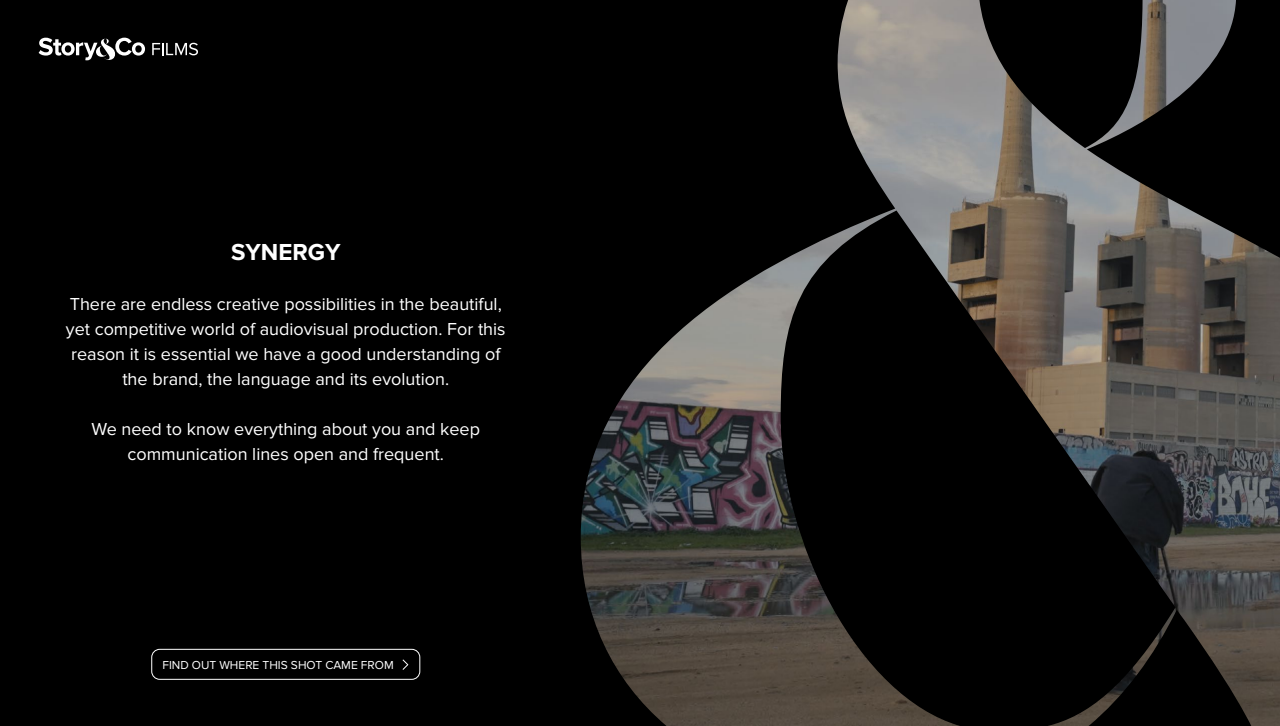
<style>
.page{position:relative;width:1280px;height:726px;background:#000}
.page>*{position:absolute;margin:0;border:0;box-sizing:border-box;transform-origin:0 0}
.t1{font:700 24px "Proxima Nova";color:#fff}
.t2{font:18px/25px "Proxima Nova";color:#fff;text-align:center}
.t3{font:12px "Proxima Nova";color:#fff}
</style>
<div class="page">
<img style="left:581px;top:0;width:699px;height:726px">
<svg style="left:152px;top:43px;width:46px;height:12px"></svg>
<svg style="left:39px;top:38px;width:106px;height:22px"></svg>
<div style="left:151px;top:649px;width:269px;height:31px;border:1px solid #fff;border-radius:8px"></div>
<div style="left:405px;top:666px;width:15px;height:16px;background:#000;opacity:.25"></div>
<div style="left:405px;top:662px;width:15px;height:15px;background:#000"></div>
<svg style="left:402px;top:659px;width:7px;height:11px"></svg>
<h1 class="t1" style="left:231px;top:238px;width:111px">SYNERGY</h1>
<p class="t2" style="left:66px;top:292px;width:441px">There are endless creative possibilities in the beautiful, yet competitive world of audiovisual production. For this reason it is essential we have a good understanding of the brand, the language and its evolution.</p>
<p class="t2" style="left:92px;top:417px;width:390px">We need to know everything about you and keep communication lines open and frequent.</p>
<p class="t3" style="left:162px;top:658px;width:233px">FIND OUT WHERE THIS SHOT CAME FROM</p>
</div>
